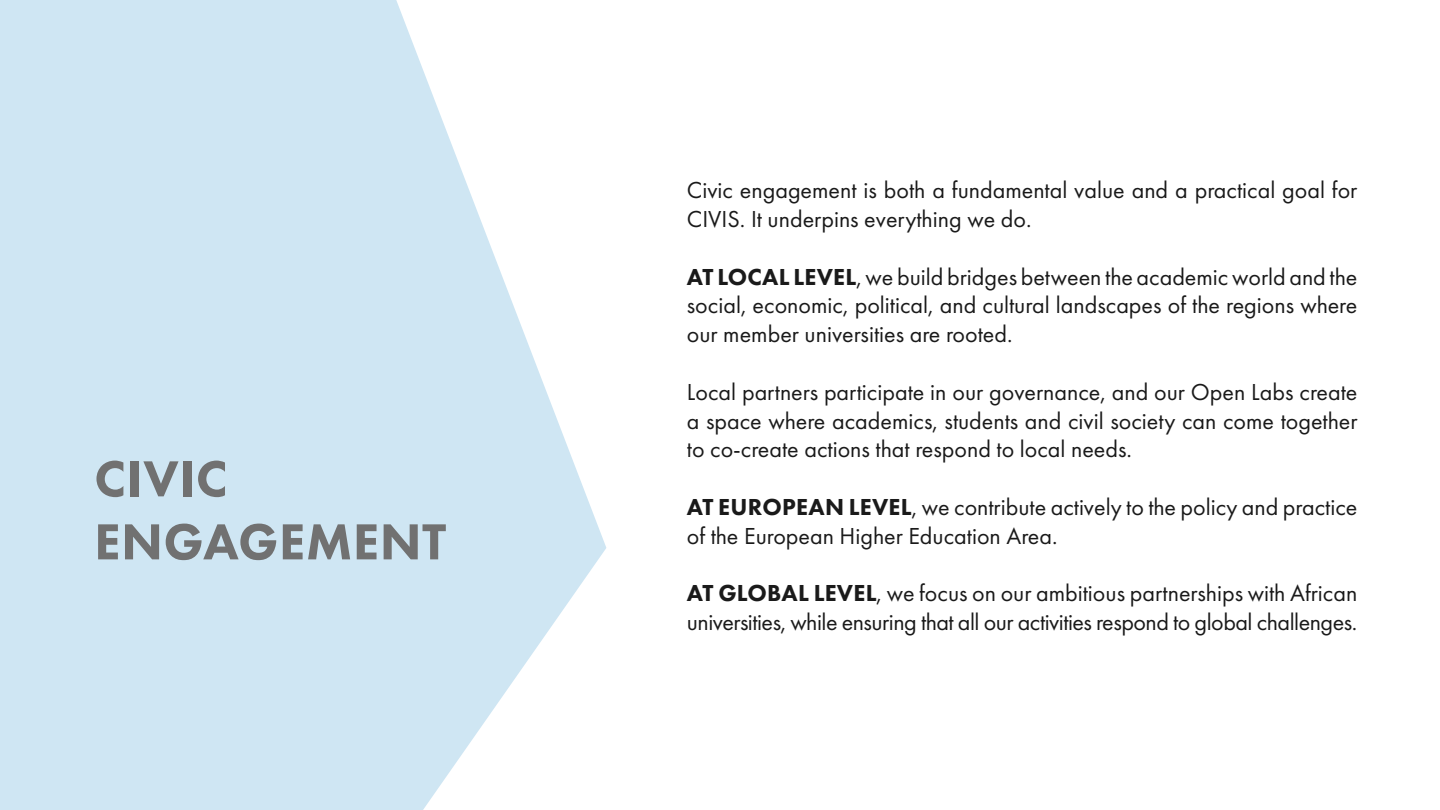
<style>
.page{position:relative;width:1440px;height:810px;background:#fff}
.page>*{position:absolute;margin:0;border:0;box-sizing:border-box;transform-origin:0 0}
.t1{font:800 52.5px/63px "Futura PT";letter-spacing:.01em;color:#717171}
.t2{font:24px/28.8px "Futura PT";color:#1a1a1a}
.t3{font:24px/28.8px "Futura PT";letter-spacing:-.02em;color:#1a1a1a}
.s1{font-weight:800}
</style>
<div class="page">
<svg style="left:0;top:0;width:606px;height:810px;fill:#cfe6f3"></svg>
<h1 class="t1" style="left:94px;top:447px;width:353px">CIVIC<br>ENGAGEMENT</h1>
<p class="t2" style="left:687px;top:176px;width:672px">Civic engagement is both a fundamental value and a practical goal for<br>CIVIS. It underpins everything we do.</p>
<p class="t2" style="left:687px;top:262px;width:672px;text-align:justify"><span class="s1">AT LOCAL LEVEL</span>, we build bridges between the academic world and the social, economic, political, and cultural landscapes of the regions where our member universities are rooted.</p>
<p class="t2" style="left:687px;top:377px;width:672px;text-align:justify">Local partners participate in our governance, and our Open Labs create a space where academics, students and civil society can come together to co-create actions that respond to local needs.</p>
<p class="t2" style="left:687px;top:492px;width:672px"><span class="s1">AT EUROPEAN LEVEL</span>, we contribute actively to the policy and practice of the European Higher Education Area.</p>
<p class="t3" style="left:687px;top:579px;width:672px"><span class="s1">AT GLOBAL LEVEL</span>, we focus on our ambitious partnerships with African universities, while ensuring that all our activities respond to global challenges.</p>
</div>
